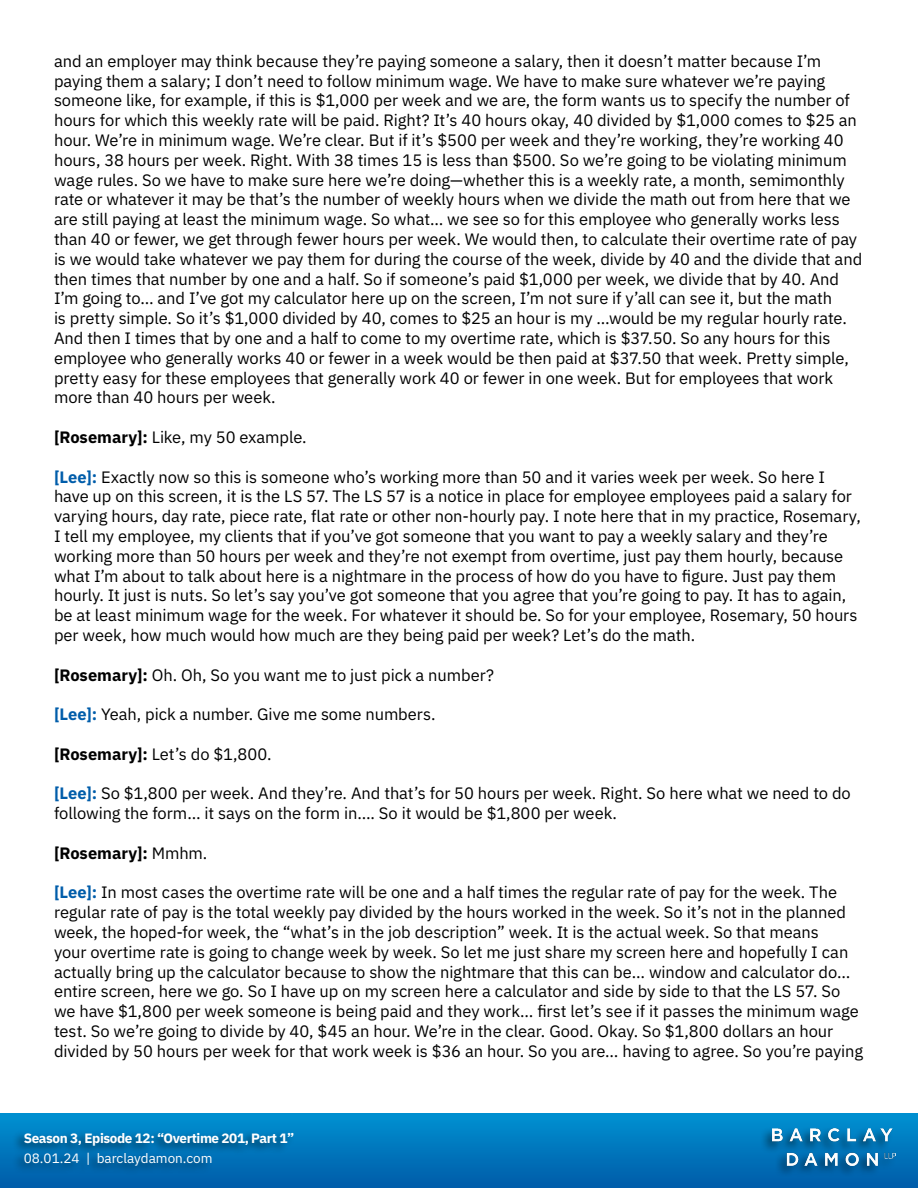
<style>
.page{position:relative;width:918px;height:1188px;background:#fff}
.page>*{position:absolute;margin:0;border:0;box-sizing:border-box;transform-origin:0 0}
.t1{font:16.5px/19.8px "IBM Plex Sans";letter-spacing:-.005em;color:#000}
.t2{font:700 16.5px "IBM Plex Sans";color:#000}
.t3{font:700 13.5px "IBM Plex Sans";letter-spacing:-.03em;color:#fff}
.t4{font:13.5px "IBM Plex Sans";color:#fff}
.s1{font-weight:700}
.s2{font-weight:700;color:#005daa}
.s3{font-weight:400}
</style>
<div class="page">
<div style="left:0;top:1114px;width:918px;height:74px;background:linear-gradient(to bottom,#0091d1,#005ca9)"></div>
<div style="left:12px;top:1130px;width:284px;height:47px;background:#000;opacity:.55"></div>
<div style="left:760px;top:1127px;width:138px;height:51px;background:#000;opacity:.55"></div>
<img style="left:772px;top:1129px;width:123px;height:37px">
<p class="t1" style="left:54px;top:50px;width:810px">and an employer may think because they’re paying someone a salary, then it doesn’t matter because I’m paying them a salary; I don’t need to follow minimum wage. We have to make sure whatever we’re paying someone like, for example, if this is $1,000 per week and we are, the form wants us to specify the number of hours for which this weekly rate will be paid. Right? It’s 40 hours okay, 40 divided by $1,000 comes to $25 an hour. We’re in minimum wage. We’re clear. But if it’s $500 per week and they’re working, they’re working 40 hours, 38 hours per week. Right. With 38 times 15 is less than $500. So we’re going to be violating minimum wage rules. So we have to make sure here we’re doing—whether this is a weekly rate, a month, semimonthly rate or whatever it may be that’s the number of weekly hours when we divide the math out from here that we are still paying at least the minimum wage. So what… we see so for this employee who generally works less than 40 or fewer, we get through fewer hours per week. We would then, to calculate their overtime rate of pay is we would take whatever we pay them for during the course of the week, divide by 40 and the divide that and then times that number by one and a half. So if someone’s paid $1,000 per week, we divide that by 40. And I’m going to… and I’ve got my calculator here up on the screen, I’m not sure if y’all can see it, but the math<br>is pretty simple. So it’s $1,000 divided by 40, comes to $25 an hour is my …would be my regular hourly rate.<br>And then I times that by one and a half to come to my overtime rate, which is $37.50. So any hours for this employee who generally works 40 or fewer in a week would be then paid at $37.50 that week. Pretty simple, pretty easy for these employees that generally work 40 or fewer in one week. But for employees that work more than 40 hours per week.</p>
<p class="t1" style="left:54px;top:426px;width:254px"><span class="s1">[Rosemary]:</span> Like, my 50 example.</p>
<p class="t1" style="left:54px;top:466px;width:808px"><span class="s2">[Lee]:</span> Exactly now so this is someone who’s working more than 50 and it varies week per week. So here I have up on this screen, it is the LS 57. The LS 57 is a notice in place for employee employees paid a salary for varying hours, day rate, piece rate, flat rate or other non-hourly pay. I note here that in my practice, Rosemary, I tell my employee, my clients that if you’ve got someone that you want to pay a weekly salary and they’re working more than 50 hours per week and they’re not exempt from overtime, just pay them hourly, because what I’m about to talk about here is a nightmare in the process of how do you have to figure. Just pay them hourly. It just is nuts. So let’s say you’ve got someone that you agree that you’re going to pay. It has to again, be at least minimum wage for the week. For whatever it should be. So for your employee, Rosemary, 50 hours per week, how much would how much are they being paid per week? Let’s do the math.</p>
<p class="t1" style="left:54px;top:664px;width:441px"><span class="s1">[Rosemary]:</span> Oh. Oh, So you want me to just pick a number?</p>
<p class="t1" style="left:54px;top:703px;width:383px"><span class="s2">[Lee]:</span> Yeah, pick a number. Give me some numbers.</p>
<p class="t1" style="left:54px;top:743px;width:219px"><span class="s1">[Rosemary]:</span> Let’s do $1,800.</p>
<p class="t1" style="left:54px;top:782px;width:798px"><span class="s2">[Lee]:</span> So $1,800 per week. And they’re. And that’s for 50 hours per week. Right. So here what we need to do following the form… it says on the form in…. So it would be $1,800 per week.</p>
<p class="t2" style="left:54px;top:840px;width:155px">[Rosemary]: <span class="s3">Mmhm.</span></p>
<p class="t1" style="left:54px;top:881px;width:811px"><span class="s2">[Lee]:</span> In most cases the overtime rate will be one and a half times the regular rate of pay for the week. The regular rate of pay is the total weekly pay divided by the hours worked in the week. So it’s not in the planned week, the hoped-for week, the “what’s in the job description” week. It is the actual week. So that means<br>your overtime rate is going to change week by week. So let me just share my screen here and hopefully I can actually bring up the calculator because to show the nightmare that this can be… window and calculator do… entire screen, here we go. So I have up on my screen here a calculator and side by side to that the LS 57. So we have $1,800 per week someone is being paid and they work… first let’s see if it passes the minimum wage test. So we’re going to divide by 40, $45 an hour. We’re in the clear. Good. Okay. So $1,800 dollars an hour divided by 50 hours per week for that work week is $36 an hour. So you are… having to agree. So you’re paying</p>
<p class="t3" style="left:24px;top:1127px;width:272px">Season 3, Episode 12: “Overtime 201, Part 1”</p>
<p class="t4" style="left:24px;top:1147px;width:190px">08.01.24 | barclaydamon.com</p>
</div>
